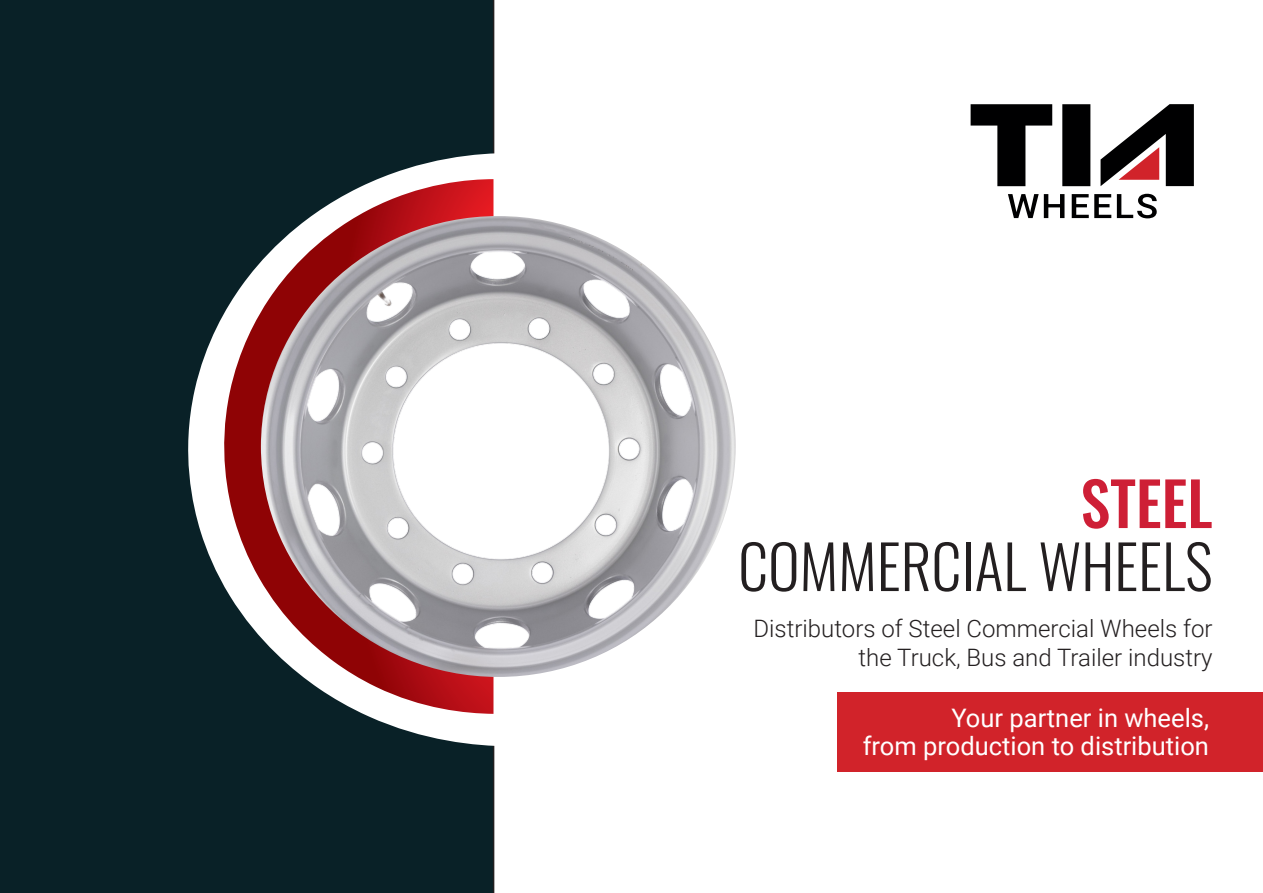
<style>
.page{position:relative;width:1263px;height:893px;background:#fff}
.page>*{position:absolute;margin:0;border:0;box-sizing:border-box;transform-origin:0 0}
.t1{font:300 60px "Oswald";color:#231f20}
.t2{font:500 60px "Oswald";color:#ce1f36}
.t3{font:25.5px "Roboto";color:#fff}
.t4{font:300 24px/28.8px "Roboto";color:#231f20;text-align:right}
</style>
<div class="page">
<div style="left:838px;top:692px;width:425px;height:80px;background:#d1232a"></div>
<svg style="left:1008px;top:194px;width:56px;height:24px"></svg>
<svg style="left:1072px;top:194px;width:39px;height:24px"></svg>
<svg style="left:1117px;top:194px;width:40px;height:24px"></svg>
<svg style="left:970px;top:104px;width:82px;height:82px"></svg>
<div style="left:1062px;top:104px;width:28px;height:82px;background:#000001"></div>
<svg style="left:1100px;top:104px;width:94px;height:82px"></svg>
<div style="left:0;top:0;width:494px;height:893px;background:#092127"></div>
<svg style="left:181px;top:153px;width:314px;height:593px;fill:#092127"></svg>
<svg style="left:218px;top:179px;width:275px;height:535px"></svg>
<img style="left:261px;top:216px;width:475px;height:461px">
<p class="t2" style="left:1080px;top:472px;width:133px">STEEL</p>
<p class="t1" style="left:738px;top:513px;width:476px">COMMERCIAL WHEELS</p>
<p class="t4" style="left:753px;top:613px;width:460px">Distributors of Steel Commercial Wheels for the Truck, Bus and Trailer industry</p>
<p class="t3" style="left:951px;top:700px;width:259px">Your partner in wheels,</p>
<p class="t3" style="left:863px;top:728px;width:348px">from production to distribution</p>
</div>
